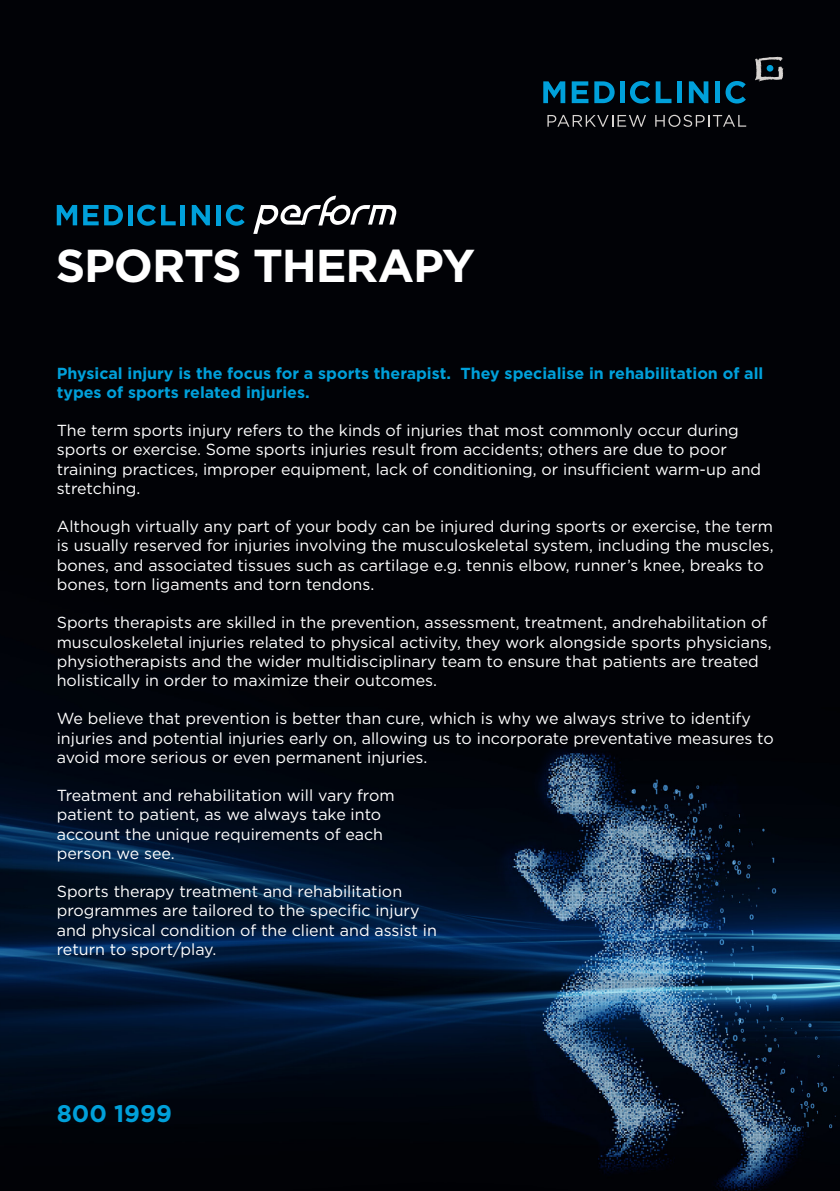
<style>
.page{position:relative;width:840px;height:1191px;background:#fff}
.page>*{position:absolute;margin:0;border:0;box-sizing:border-box;transform-origin:0 0}
.Titles{font:700 46px "Gotham";letter-spacing:-.025em;color:#fff}
.t1{font:700 24px "Gotham";color:#00a0da}
.t2{font:16px/19.2px "Gotham";color:#fff}
.t3{font:700 16px/19.2px "Gotham";color:#00a0da}
</style>
<div class="page">
<img style="left:0;top:0;width:839px;height:1191px">
<svg style="left:754px;top:57px;width:28px;height:25px"></svg>
<div style="left:766px;top:65px;width:7px;height:7px;background:#00a0da;border-radius:50%"></div>
<svg style="left:543px;top:81px;width:22px;height:22px"></svg>
<svg style="left:571px;top:81px;width:17px;height:22px"></svg>
<svg style="left:594px;top:81px;width:20px;height:22px"></svg>
<div style="left:619px;top:81px;width:5px;height:22px;background:#00a0da"></div>
<svg style="left:629px;top:81px;width:42px;height:22px"></svg>
<div style="left:676px;top:81px;width:5px;height:22px;background:#00a0da"></div>
<svg style="left:688px;top:81px;width:20px;height:22px"></svg>
<div style="left:715px;top:81px;width:5px;height:22px;background:#00a0da"></div>
<svg style="left:725px;top:81px;width:20px;height:22px"></svg>
<svg style="left:547px;top:115px;width:98px;height:12px"></svg>
<svg style="left:655px;top:115px;width:90px;height:12px"></svg>
<svg style="left:57px;top:205px;width:20px;height:20px"></svg>
<svg style="left:83px;top:205px;width:40px;height:20px"></svg>
<hr style="left:128px;top:205px;width:4px;height:20px;background:#00a0da">
<svg style="left:137px;top:205px;width:38px;height:21px"></svg>
<hr style="left:181px;top:205px;width:4px;height:20px;background:#00a0da">
<svg style="left:192px;top:205px;width:18px;height:20px"></svg>
<div style="left:216px;top:205px;width:5px;height:20px;background:#00a0da"></div>
<svg style="left:226px;top:205px;width:18px;height:21px"></svg>
<svg style="left:253px;top:196px;width:143px;height:38px"></svg>
<p class="Titles" style="left:56px;top:235px;width:420px">SPORTS THERAPY</p>
<p class="t3" style="left:57px;top:363px;width:395px">Physical injury is the focus for a sports therapist. types of sports related injuries.</p>
<p class="t2" style="left:57px;top:420px;width:705px">The term sports injury refers to the kinds of injuries that most commonly occur during sports or exercise. Some sports injuries result from accidents; others are due to poor training practices, improper equipment, lack of conditioning, or insufficient warm-up and stretching.</p>
<p class="t2" style="left:57px;top:516px;width:718px">Although virtually any part of your body can be injured during sports or exercise, the term is usually reserved for injuries involving the musculoskeletal system, including the muscles, bones, and associated tissues such as cartilage g.e . tennis elbow, runner s’ knee, breaks to bones, torn ligaments and torn tendons.</p>
<p class="t2" style="left:57px;top:612px;width:716px">Sports therapists are skilled in the prevention, assessment, treatment, andrehabilitation of musculoskeletal injuries related to physical activity, they work alongside sports physicians, physiotherapists and the wider multidisciplinary team to ensure that patients are treated holistically in order to maximize their outcomes.</p>
<p class="t2" style="left:57px;top:708px;width:718px">We believe that prevention is better than cure, which is why we always strive to identify injuries and potential injuries early on, allowing us to incorporate preventative measures to avoid more serious or even permanent injuries.</p>
<p class="t3" style="left:460px;top:363px;width:304px">They specialise in rehabilitation of all</p>
<p class="t2" style="left:57px;top:785px;width:339px">Treatment and rehabilitation will vary from patient to patient, as we always take into account the unique requirements of each person we see.</p>
<p class="t2" style="left:57px;top:881px;width:381px">Sports therapy treatment and rehabilitation programmes are tailored to the specific injury and physical condition of the client and assist in return to sport/play.</p>
<p class="t1" style="left:57px;top:1097px;width:117px">800 1999</p>
</div>
